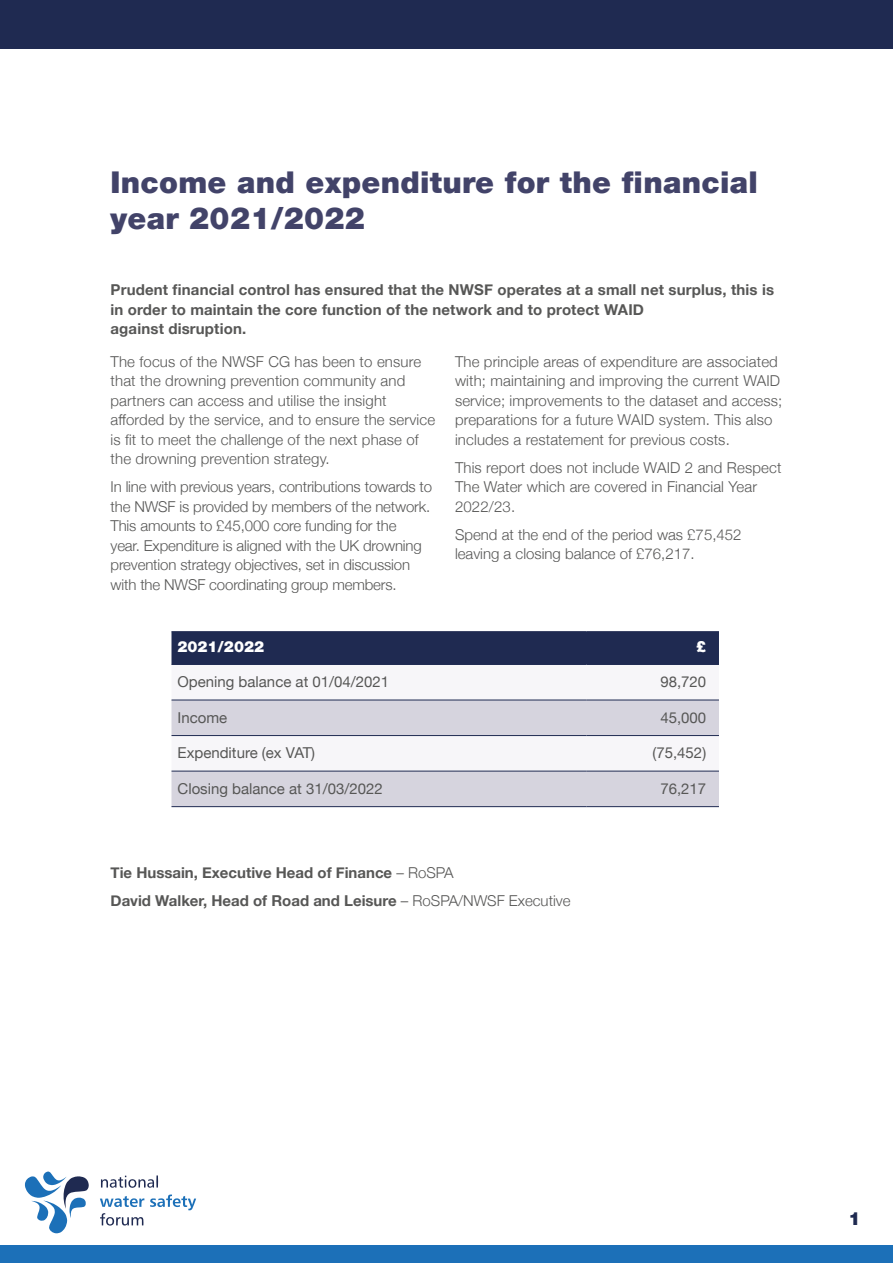
<style>
.page{position:relative;width:893px;height:1263px;background:#fff}
.page>*{position:absolute;margin:0;border:0;box-sizing:border-box;transform-origin:0 0}
.t1{font:900 30px/36px "Helvetica Neue LT";letter-spacing:.01em;color:#424369}
.t2{font:900 18px "Helvetica Neue LT";color:#1f2a51}
.t3{font:300 15px/19.5px "Helvetica Neue";letter-spacing:.01em;color:#575756}
.t4{font:700 15px/19.5px "Helvetica Neue";letter-spacing:.01em;color:#575756}
.t5{font:300 15px/19.5px "Helvetica Neue";letter-spacing:-.01em;color:#575756}
.t6{font:15px "Helvetica Neue";color:#575756}
.t7{font:900 15px "Helvetica Neue LT";color:#fff}
.s1{font-weight:300}
</style>
<div class="page">
<svg style="left:100px;top:1196px;width:44px;height:11px"></svg>
<svg style="left:150px;top:1194px;width:46px;height:16px"></svg>
<svg style="left:25px;top:1171px;width:64px;height:62px"></svg>
<svg style="left:101px;top:1175px;width:57px;height:13px"></svg>
<svg style="left:100px;top:1213px;width:44px;height:12px"></svg>
<div style="left:0;top:1246px;width:893px;height:17px;background:#1c70b8"></div>
<div style="left:0;top:0;width:893px;height:48px;background:#1f2a51"></div>
<div style="left:171px;top:632px;width:548px;height:32px;background:#1f2a51"></div>
<svg style="left:171px;top:699px;width:548px;height:1px"></svg>
<svg style="left:171px;top:701px;width:548px;height:105px;fill:#d6d4de"></svg>
<hr style="left:171px;top:631px;width:416px;height:1px;background:#1f2a51">
<hr style="left:587px;top:631px;width:132px;height:1px;background:#1f2a51">
<hr style="left:171px;top:664px;width:416px;height:1px;background:#1f2a51">
<hr style="left:587px;top:664px;width:132px;height:1px;background:#1f2a51">
<hr style="left:171px;top:700px;width:416px;height:1px;background:#1f2a51">
<hr style="left:587px;top:700px;width:132px;height:1px;background:#1f2a51">
<hr style="left:171px;top:735px;width:416px;height:1px;background:#1f2a51">
<hr style="left:587px;top:735px;width:132px;height:1px;background:#1f2a51">
<hr style="left:171px;top:771px;width:416px;height:1px;background:#1f2a51">
<hr style="left:587px;top:771px;width:132px;height:1px;background:#1f2a51">
<hr style="left:171px;top:806px;width:416px;height:1px;background:#1f2a51">
<hr style="left:587px;top:806px;width:132px;height:1px;background:#1f2a51">
<h1 class="t1" style="left:111px;top:164px;width:649px">Income and expenditure for the financial year 2021/2022</h1>
<p class="t4" style="left:111px;top:281px;width:665px">Prudent financial control has ensured that the NWSF operates at a small net surplus, this is in order to maintain the core function of the network and to protect WAID<br>against disruption.</p>
<p class="t3" style="left:111px;top:350px;width:326px">The focus of the NWSF CG has been to ensure that the drowning prevention community and partners can access and utilise the insight afforded by the service, and to ensure the service is fit to meet the challenge of the next phase of the drowning prevention strategy.</p>
<p class="t5" style="left:111px;top:476px;width:323px">In line with previous years, contributions towards to the NWSF is provided by members of the network.<br>This amounts to £45,000 core funding for the<br>year. Expenditure is aligned with the UK drowning prevention strategy objectives, set in discussion with the NWSF coordinating group members.</p>
<p class="t3" style="left:455px;top:350px;width:329px">The principle areas of expenditure are associated with; maintaining and improving the current WAID service; improvements to the dataset and access; preparations for a future WAID system. This also includes a restatement for previous costs.</p>
<p class="t3" style="left:455px;top:456px;width:328px">This report does not include WAID 2 and Respect<br>The Water which are covered in Financial Year<br>2022/23.</p>
<p class="t3" style="left:455px;top:523px;width:288px">Spend at the end of the period was £75,452 leaving a closing balance of £76,217.</p>
<p class="t7" style="left:177px;top:637px;width:88px">2021/2022</p>
<p class="t7" style="left:696px;top:637px;width:12px">£</p>
<p class="t6" style="left:177px;top:671px;width:213px">Opening balance at 01/04/2021</p>
<p class="t6" style="left:660px;top:671px;width:47px">98,720</p>
<p class="t6" style="left:177px;top:707px;width:51px">Income</p>
<p class="t6" style="left:660px;top:707px;width:47px">45,000</p>
<p class="t6" style="left:177px;top:742px;width:139px">Expenditure (ex VAT)</p>
<p class="t6" style="left:653px;top:742px;width:55px">(75,452)</p>
<p class="t6" style="left:177px;top:778px;width:207px">Closing balance at 31/03/2022</p>
<p class="t6" style="left:660px;top:778px;width:47px">76,217</p>
<p class="t4" style="left:111px;top:859px;width:462px;line-height:28px">Tie Hussain, Executive Head of Finance <span class="s1">– RoSPA<br></span>David Walker, Head of Road and Leisure <span class="s1">– RoSPA/NWSF Executive</span></p>
<p class="t2" style="left:848px;top:1207px;width:14px">1</p>
</div>
